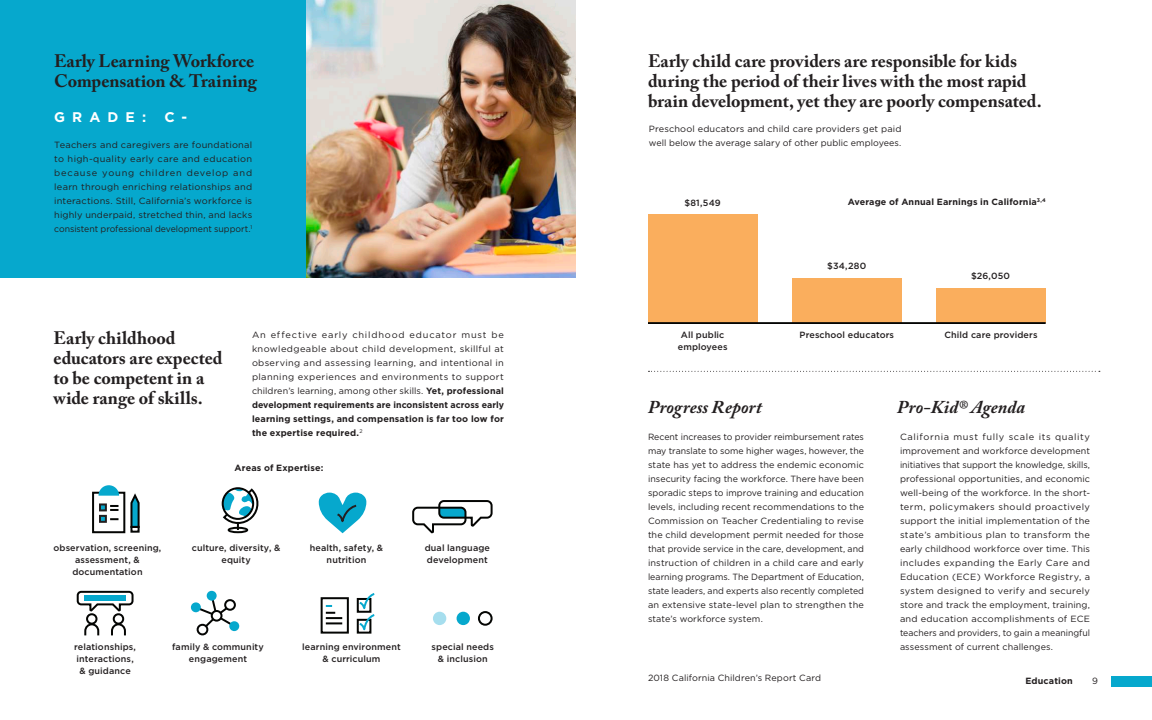
<style>
.page{position:relative;width:1152px;height:720px;background:#fff}
.page>*{position:absolute;margin:0;border:0;box-sizing:border-box;transform-origin:0 0}
.t1{font:700 18px/20px "Adobe Caslon Pro";color:#231f20}
.t2{font:italic 700 18px "Adobe Caslon Pro";letter-spacing:.005em;color:#231f20}
.t3{font:700 14px "Gotham";letter-spacing:.51em;color:#fff}
.t4{font:9px/14px "Gotham";letter-spacing:.01em;color:#231f20;text-align:justify}
.t5{font:500 9px/12px "Gotham";letter-spacing:.015em;color:#231f20;text-align:center}
.t6{font:700 9px "Gotham";letter-spacing:.015em;color:#231f20}
.s1{font-weight:700}
</style>
<div class="page">
<div style="left:0;top:0;width:306px;height:278px;background:#06a8cd"></div>
<img style="left:306px;top:0;width:270px;height:278px">
<div style="left:648px;top:214px;width:109px;height:109px;background:#faae5d"></div>
<div style="left:792px;top:278px;width:109px;height:45px;background:#faae5d"></div>
<div style="left:936px;top:288px;width:110px;height:35px;background:#faae5d"></div>
<hr style="left:648px;top:322px;width:398px;height:1px;background:#040503">
<div style="left:1112px;top:677px;width:40px;height:10px;background:#06a8cd"></div>
<svg style="left:648px;top:371px;width:452px;height:1px"></svg>
<svg style="left:92px;top:485px;width:48px;height:49px"></svg>
<div style="left:228px;top:527px;width:20px;height:6px;border:2px solid #040503;border-radius:50%"></div>
<svg style="left:221px;top:487px;width:38px;height:45px"></svg>
<svg style="left:76px;top:590px;width:58px;height:22px"></svg>
<svg style="left:84px;top:624px;width:16px;height:12px"></svg>
<div style="left:86px;top:613px;width:12px;height:12px;border:2px solid #040503;border-radius:5px"></div>
<svg style="left:111px;top:622px;width:15px;height:14px"></svg>
<div style="left:113px;top:613px;width:11px;height:12px;border:2px solid #040503;border-radius:5px"></div>
<div style="left:84px;top:595px;width:41px;height:6px;background:#06a8cd"></div>
<svg style="left:193px;top:592px;width:44px;height:40px"></svg>
<div style="left:198px;top:625px;width:9px;height:9px;background:#fff;border-radius:5px"></div>
<div style="left:197px;top:624px;width:11px;height:11px;border:2px solid #040503;border-radius:5px"></div>
<div style="left:212px;top:611px;width:10px;height:10px;background:#fff;border-radius:5px"></div>
<div style="left:211px;top:610px;width:12px;height:12px;border:2px solid #040503;border-radius:5px"></div>
<div style="left:225px;top:600px;width:10px;height:10px;background:#fff;border-radius:5px"></div>
<div style="left:224px;top:599px;width:12px;height:12px;border:2px solid #040503;border-radius:5px"></div>
<div style="left:229px;top:621px;width:10px;height:10px;background:#06a8cd;border-radius:5px"></div>
<div style="left:191px;top:602px;width:10px;height:10px;background:#06a8cd;border-radius:5px"></div>
<div style="left:207px;top:591px;width:10px;height:10px;background:#06a8cd;border-radius:5px"></div>
<svg style="left:319px;top:493px;width:47px;height:40px"></svg>
<svg style="left:320px;top:597px;width:29px;height:37px"></svg>
<svg style="left:357px;top:593px;width:18px;height:41px"></svg>
<svg style="left:412px;top:500px;width:81px;height:33px"></svg>
<div style="left:433px;top:612px;width:13px;height:13px;background:#a6deee;border-radius:50%"></div>
<div style="left:478px;top:611px;width:15px;height:15px;border:2px solid #040503;border-radius:50%"></div>
<div style="left:457px;top:612px;width:13px;height:13px;background:#06a8cd;border-radius:50%"></div>
<h1 class="t1" style="left:54px;top:51px;width:204px">Early Learning Workforce<br>Compensation &amp; Training</h1>
<h2 class="t3" style="left:54px;top:109px;width:94px">GRADE:</h2>
<h2 class="t3" style="left:165px;top:109px;width:24px">C -</h2>
<h1 class="t1" style="left:648px;top:51px;width:395px">Early child care providers are responsible for kids during the period of their lives with the most rapid brain development, yet they are poorly compensated.</h1>
<p class="t4" style="left:649px;top:122px;width:254px">Preschool educators and child care providers get paid</p>
<p class="t4" style="left:54px;top:138px;width:199px">Teachers and caregivers are foundational</p>
<p class="t4" style="left:649px;top:136px;width:254px">well below the average salary of other public employees.</p>
<p class="t4" style="left:54px;top:152px;width:200px">to high-quality early care and education because young children develop and learn through enriching relationships and interactions. Still, California’s workforce is highly underpaid, stretched thin, and lacks consistent professional development support.<sup>1</sup></p>
<p class="t5" style="left:685px;top:196px;width:38px">$81,549</p>
<p class="t6" style="left:848px;top:197px;width:200px">Average of Annual Earnings in California<sup>3,4</sup></p>
<h1 class="t1" style="left:54px;top:328px;width:171px">Early childhood educators are expected to be competent in a wide range of skills.</h1>
<p class="t4" style="left:252px;top:328px;width:254px">An effective early childhood educator must be knowledgeable about child development, skillful at observing and assessing learning, and intentional in planning experiences and environments to support children’s learning, among other skills. <span class="s1">Yet, professional development requirements are inconsistent across early learning settings, and compensation is far too low for the expertise required.</span><sup>2</sup></p>
<p class="t6" style="left:235px;top:462px;width:90px">Areas of Expertise:</p>
<p class="t5" style="left:54px;top:542px;width:109px">observation, screening, assessment, &amp; documentation</p>
<p class="t5" style="left:192px;top:542px;width:90px">culture, diversity, &amp; equity</p>
<p class="t5" style="left:310px;top:542px;width:75px">health, safety, &amp; nutrition</p>
<p class="t5" style="left:425px;top:542px;width:67px;text-align:left">dual language development</p>
<p class="t5" style="left:74px;top:640px;width:63px">relationships, interactions, &amp; guidance</p>
<p class="t5" style="left:172px;top:640px;width:93px">family &amp; community engagement</p>
<p class="t5" style="left:302px;top:640px;width:100px">learning environment &amp; curriculum</p>
<p class="t5" style="left:432px;top:640px;width:64px">special needs &amp; inclusion</p>
<p class="t5" style="left:678px;top:329px;width:51px">All public employees</p>
<p class="t5" style="left:827px;top:260px;width:41px">$34,280</p>
<p class="t5" style="left:800px;top:329px;width:96px">Preschool educators</p>
<p class="t5" style="left:971px;top:270px;width:40px">$26,050</p>
<p class="t5" style="left:945px;top:329px;width:95px">Child care providers</p>
<h1 class="t2" style="left:648px;top:396px;width:115px">Progress Report</h1>
<h1 class="t2" style="left:897px;top:396px;width:129px">Pro-Kid® Agenda</h1>
<p class="t4" style="left:900px;top:430px;width:192px">California must fully scale its quality improvement and workforce development initiatives that support the knowledge, skills, professional opportunities, and economic well-being of the workforce. In the short&shy;term, policymakers should proactively support the initial implementation of the state’s ambitious plan to transform the early childhood workforce over time. This includes expanding the Early Care and Education (ECE) Workforce Registry, a system designed to verify and securely store and track the employment, training, and education accomplishments of ECE teachers and providers, to gain a meaningful assessment of current challenges.</p>
<p class="t4" style="left:648px;top:430px;width:218px">Recent increases to provider reimbursement rates may translate to some higher wages, however, the state has yet to address the endemic economic insecurity facing the workforce. There have been sporadic steps to improve training and education levels, including recent recommendations to the Commission on Teacher Credentialing to revise the child development permit needed for those that provide service in the care, development, and instruction of children in a child care and early learning programs. The Department of Education, state leaders, and experts also recently completed an extensive state-level plan to strengthen the state’s workforce system.</p>
<p class="t4" style="left:648px;top:671px;width:175px">2018 California Children’s Report Card</p>
<p class="t6" style="left:1025px;top:676px;width:49px">Education</p>
<p class="t4" style="left:1092px;top:674px;width:7px">9</p>
</div>
